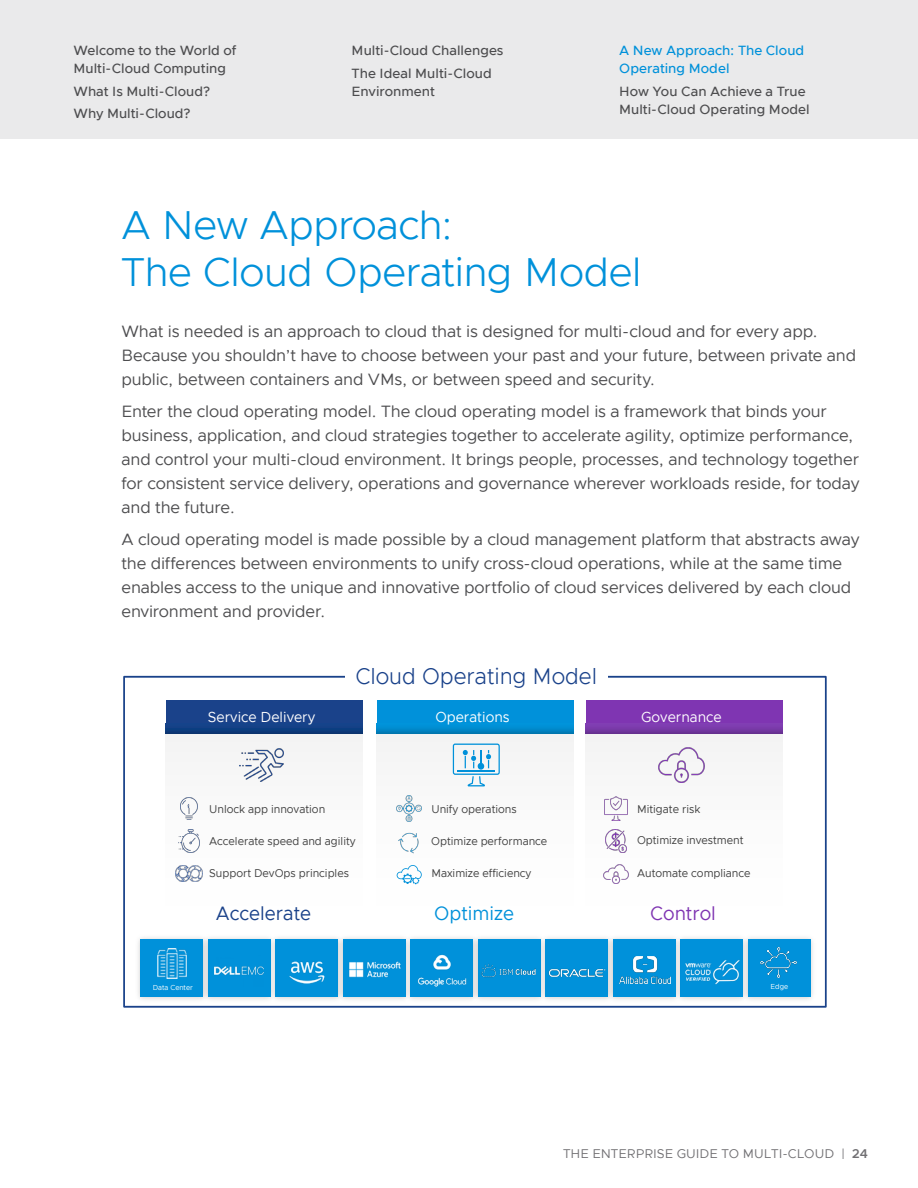
<style>
.page{position:relative;width:918px;height:1188px;background:#fff}
.page>*{position:absolute;margin:0;border:0;box-sizing:border-box;transform-origin:0 0}
.t1{font:300 40.5px/46.5px "Metropolis";letter-spacing:-.015em;color:#0091da}
.t2{font:300 22.8px "Metropolis";color:#1a428a;scale:.96 1}
.t3{font:19.5px "Metropolis";color:#1a428a;scale:.96 1}
.t4{font:19.5px "Metropolis";color:#0091da;scale:.96 1}
.t5{font:19.5px "Metropolis";color:#7f35b2;scale:.96 1}
.t6{font:16.5px/24px "Metropolis";letter-spacing:-.01em;color:#4d4d4f}
.t7{font:14.7px "Metropolis";color:#fff;scale:.96 1}
.t8{font:500 13.5px/18px "Metropolis";color:#4d4d4f}
.t9{font:500 13.5px/18px "Metropolis";letter-spacing:.005em;color:#0091da}
.t10{font:12.75px "Metropolis";color:#717073}
.t11{font:11.4px "Metropolis";color:#3f3f3f;scale:.96 1}
.t12{font:7.35px "Metropolis";color:#fff;scale:.96 1}
.s1{font-weight:600}
</style>
<div class="page">
<div style="left:586px;top:732px;width:196px;height:215px;background:#fbfbfb"></div>
<div style="left:377px;top:732px;width:197px;height:215px;background:#fbfbfb"></div>
<div style="left:166px;top:732px;width:196px;height:215px;background:#fbfbfb"></div>
<img style="left:178px;top:830px;width:22px;height:23px">
<img style="left:176px;top:866px;width:26px;height:15px">
<img style="left:396px;top:796px;width:26px;height:26px">
<svg style="left:397px;top:865px;width:25px;height:19px"></svg>
<img style="left:240px;top:749px;width:43px;height:32px">
<img style="left:658px;top:747px;width:47px;height:36px">
<svg style="left:453px;top:744px;width:47px;height:42px"></svg>
<img style="left:605px;top:797px;width:23px;height:24px">
<img style="left:604px;top:865px;width:24px;height:19px">
<div style="left:377px;top:700px;width:197px;height:34px;background:#0091da"></div>
<svg style="left:377px;top:728px;width:197px;height:6px"></svg>
<div style="left:166px;top:700px;width:197px;height:34px;background:#1a428a"></div>
<svg style="left:166px;top:728px;width:197px;height:6px"></svg>
<div style="left:586px;top:700px;width:196px;height:34px;background:#7f35b2"></div>
<svg style="left:586px;top:729px;width:196px;height:5px"></svg>
<img style="left:606px;top:830px;width:21px;height:23px">
<img style="left:398px;top:832px;width:21px;height:22px">
<img style="left:180px;top:797px;width:18px;height:22px">
<div style="left:123px;top:676px;width:704px;height:332px;border:2px solid #1a428a"></div>
<img style="left:138px;top:937px;width:62px;height:63px">
<div style="left:140px;top:940px;width:63px;height:57px;background:#0091da"></div>
<img style="left:200px;top:938px;width:67px;height:62px">
<div style="left:208px;top:940px;width:63px;height:57px;background:#0091da"></div>
<img style="left:267px;top:938px;width:68px;height:62px">
<div style="left:275px;top:940px;width:63px;height:57px;background:#0091da"></div>
<img style="left:335px;top:937px;width:67px;height:63px">
<div style="left:343px;top:940px;width:63px;height:57px;background:#0091da"></div>
<img style="left:402px;top:938px;width:68px;height:62px">
<div style="left:410px;top:940px;width:63px;height:57px;background:#0091da"></div>
<img style="left:684px;top:938px;width:56px;height:62px">
<div style="left:680px;top:940px;width:63px;height:57px;background:#0091da"></div>
<img style="left:740px;top:937px;width:73px;height:63px">
<div style="left:748px;top:940px;width:63px;height:57px;background:#0091da"></div>
<img style="left:336px;top:948px;width:71px;height:43px">
<img style="left:407px;top:945px;width:60px;height:47px">
<img style="left:289px;top:961px;width:36px;height:23px">
<img style="left:214px;top:966px;width:49px;height:10px">
<img style="left:685px;top:960px;width:56px;height:24px">
<img style="left:158px;top:949px;width:28px;height:29px">
<img style="left:760px;top:948px;width:37px;height:29px">
<img style="left:470px;top:938px;width:67px;height:62px">
<div style="left:478px;top:940px;width:63px;height:57px;background:#0091da"></div>
<img style="left:477px;top:952px;width:59px;height:36px">
<img style="left:537px;top:937px;width:68px;height:63px">
<div style="left:545px;top:940px;width:63px;height:57px;background:#0091da"></div>
<img style="left:548px;top:968px;width:57px;height:9px">
<img style="left:605px;top:938px;width:79px;height:62px">
<div style="left:613px;top:940px;width:63px;height:57px;background:#0091da"></div>
<img style="left:619px;top:957px;width:52px;height:26px">
<div style="left:345px;top:665px;width:263px;height:25px;background:#fff"></div>
<div style="left:0;top:0;width:918px;height:138px;background:#eaeaeb"></div>
<p class="t8" style="left:74px;top:42px;width:164px">Welcome to the World of<br>Multi-Cloud Computing</p>
<p class="t8" style="left:74px;top:80px;width:138px;line-height:22.5px">What Is Multi-Cloud?<br>Why Multi-Cloud?</p>
<p class="t8" style="left:352px;top:39px;width:153px;line-height:22.5px">Multi-Cloud Challenges<br>The Ideal Multi-Cloud</p>
<p class="t8" style="left:352px;top:82px;width:85px">Environment</p>
<p class="t9" style="left:619px;top:42px;width:187px">A New Approach: The Cloud<br>Operating Model</p>
<p class="t8" style="left:619px;top:82px;width:192px">How You Can Achieve a True<br>Multi-Cloud Operating Model</p>
<h1 class="t1" style="left:122px;top:202px;width:522px">A New Approach:<br>The Cloud Operating Model</h1>
<p class="t6" style="left:122px;top:319px;width:736px">What is needed is an approach to cloud that is designed for multi-cloud and for every app.<br>Because you shouldn’t have to choose between your past and your future, between private and public, between containers and VMs, or between speed and security.</p>
<p class="t6" style="left:122px;top:400px;width:740px">Enter the cloud operating model. The cloud operating model is a framework that binds your business, application, and cloud strategies together to accelerate agility, optimize performance, and control your multi-cloud environment. It brings people, processes, and technology together for consistent service delivery, operations and governance wherever workloads reside, for today and the future.</p>
<p class="t6" style="left:122px;top:528px;width:740px">A cloud operating model is made possible by a cloud management platform that abstracts away the differences between environments to unify cross-cloud operations, while at the same time enables access to the unique and innovative portfolio of cloud services delivered by each cloud environment and provider.</p>
<h2 class="t2" style="left:355px;top:662px;width:253px">Cloud Operating Model</h2>
<p class="t7" style="left:208px;top:708px;width:113px">Service Delivery</p>
<p class="t7" style="left:435px;top:708px;width:79px">Operations</p>
<p class="t7" style="left:641px;top:708px;width:86px">Governance</p>
<p class="t11" style="left:209px;top:802px;width:122px">Unlock app innovation</p>
<p class="t11" style="left:431px;top:802px;width:90px">Unify operations</p>
<p class="t11" style="left:637px;top:802px;width:68px">Mitigate risk</p>
<p class="t11" style="left:209px;top:834px;width:154px">Accelerate speed and agility</p>
<p class="t11" style="left:431px;top:834px;width:122px">Optimize performance</p>
<p class="t11" style="left:637px;top:833px;width:112px">Optimize investment</p>
<p class="t11" style="left:209px;top:866px;width:147px">Support DevOps principles</p>
<p class="t11" style="left:431px;top:866px;width:106px">Maximize efficiency</p>
<p class="t11" style="left:637px;top:866px;width:120px">Automate compliance</p>
<p class="t3" style="left:216px;top:901px;width:101px">Accelerate</p>
<p class="t4" style="left:434px;top:901px;width:85px">Optimize</p>
<p class="t5" style="left:650px;top:901px;width:70px">Control</p>
<p class="t12" style="left:153px;top:983px;width:43px">Data Center</p>
<p class="t12" style="left:771px;top:982px;width:20px">Edge</p>
<p class="t10" style="left:563px;top:1146px;width:306px">THE ENTERPRISE GUIDE TO MULTI-CLOUD | <span class="s1">24</span></p>
</div>
